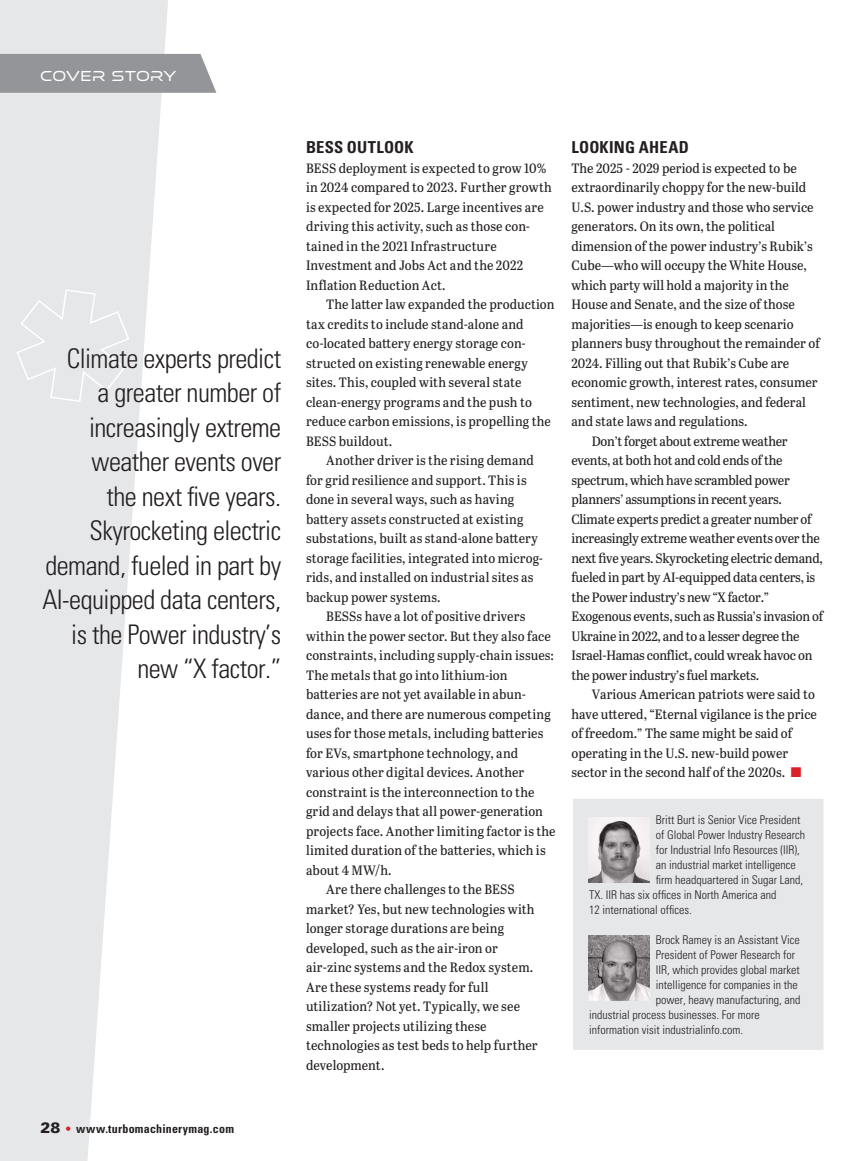
<style>
.page{position:relative;width:864px;height:1161px;background:#fff}
.page>*{position:absolute;margin:0;border:0;box-sizing:border-box;transform-origin:0 0}
.PQ_color_Univers_15pt{font:300 condensed 27px/34.5px "Univers LT Std";letter-spacing:-.02em;color:#231f20;text-align:right}
.A_head{font:700 condensed 16.5px "Univers LT Std";letter-spacing:.015em;color:#231f20}
.SubTitle_10pt_ethnocentric{font:15px "Ethnocentric Lt";letter-spacing:.055em;color:#fff;scale:.9 1}
.Body_Indent{font:13.5px/19.5px "Abril Titling Nar";color:#231f20}
.Body_No_Indent{font:13.5px/19.5px "Abril Titling Nar";color:#231f20}
.Body_Indent-2{font:13.5px/19.5px "Abril Titling Nar";letter-spacing:-.02em;color:#231f20}
.Author_bio{font:300 condensed 12px "Univers LT Std";color:#231f20}
.t1{font:700 condensed 12px "Univers LT Std";letter-spacing:.02em;color:#231f20}
.s1{font-weight:900;font-stretch:normal;font-size:15px}
.s2{color:#da2128}
</style>
<div class="page">
<svg style="left:0;top:0;width:168px;height:1161px;fill:#e6e7e9"></svg>
<div style="left:15px;top:288px;width:115px;height:115px;background:#e6e7e9"></div>
<div style="left:0;top:54px;width:216px;height:39px;background:#939598"></div>
<div style="left:572px;top:798px;width:252px;height:253px;background:#e6e7e9"></div>
<div style="left:572px;top:797px;width:253px;height:254px;border:2px solid #fff"></div>
<img style="left:589px;top:936px;width:60px;height:64px">
<img style="left:589px;top:817px;width:60px;height:65px">
<p class="SubTitle_10pt_ethnocentric" style="left:40px;top:67px;width:153px">COVER STORY</p>
<p class="PQ_color_Univers_15pt" style="left:42px;top:341px;width:240px">Climate experts predict<br>a greater number of increasingly extreme weather events over<br>the next five years.<br>Skyrocketing electric demand, fueled in part by<br>AI-equipped data centers, is the Power industry’s new “X factor.”</p>
<p class="t1" style="left:40px;top:1121px;width:195px"><span class="s1">28</span> <span class="s2">•</span> www.turbomachinerymag.com</p>
<p class="A_head" style="left:306px;top:137px;width:109px">BESS OUTLOOK</p>
<p class="Body_No_Indent" style="left:306px;top:157px;width:247px">BESS deployment is expected to grow 10% in 2024 compared to 2023. Further growth is expected for 2025. Large incentives are driving this activity, such as those con&shy;tained in the 2021 Infrastructure Investment and Jobs Act and the 2022<br>Inflation Reduction Act.</p>
<p class="Body_Indent" style="left:306px;top:294px;width:250px;text-indent:20px">The latter law expanded the production tax credits to include stand-alone and co-located battery energy storage con&shy;structed on existing renewable energy sites. This, coupled with several state clean-energy programs and the push to reduce carbon emissions, is propelling the BESS buildout.</p>
<p class="Body_Indent" style="left:306px;top:450px;width:239px;text-indent:20px">Another driver is the rising demand for grid resilience and support. This is done in several ways, such as having battery assets constructed at existing substations, built as stand-alone battery storage facilities, integrated into microg&shy;rids, and installed on industrial sites as backup power systems.</p>
<p class="Body_Indent" style="left:306px;top:606px;width:251px;text-indent:20px">BESSs have a lot of positive drivers within the power sector. But they also face constraints, including supply-chain issues:<br>The metals that go into lithium-ion batteries are not yet available in abun&shy;dance, and there are numerous competing uses for those metals, including batteries for EVs, smartphone technology, and various other digital devices. Another constraint is the interconnection to the grid and delays that all power-generation projects face. Another limiting factor is the limited duration of the batteries, which is about 4 MW/h.</p>
<p class="Body_Indent" style="left:306px;top:879px;width:233px;text-indent:20px">Are there challenges to the BESS market? Yes, but new technologies with longer storage durations are being developed, such as the air-iron or air-zinc systems and the Redox system.<br>Are these systems ready for full utilization? Not yet. Typically, we see smaller projects utilizing these technologies as test beds to help further development.</p>
<p class="A_head" style="left:572px;top:137px;width:119px">LOOKING AHEAD</p>
<p class="Body_No_Indent" style="left:572px;top:157px;width:250px">The 2025 - 2029 period is expected to be extraordinarily choppy for the new-build U.S. power industry and those who service generators. On its own, the political dimension of the power industry’s Rubik’s Cube—who will occupy the White House, which party will hold a majority in the House and Senate, and the size of those majorities—is enough to keep scenario planners busy throughout the remainder of 2024. Filling out that Rubik’s Cube are economic growth, interest rates, consumer sentiment, new technologies, and federal and state laws and regulations.</p>
<p class="Body_Indent-2" style="left:572px;top:430px;width:253px;text-indent:20px">Don’t forget about extreme weather events, at both hot and cold ends of the spectrum, which have scrambled power planners’ assumptions in recent years.<br>Climate experts predict a greater number of increasingly extreme weather events over the next five years. Skyrocketing electric demand, fueled in part by AI-equipped data centers, is the Power industry’s new “X factor.” Exogenous events, such as Russia’s invasion of Ukraine in 2022, and to a lesser degree the Israel-Hamas conflict, could wreak havoc on the power industry’s fuel markets.</p>
<p class="Body_Indent" style="left:572px;top:684px;width:247px;text-indent:20px">Various American patriots were said to have uttered, “Eternal vigilance is the price of freedom.” The same might be said of operating in the U.S. new-build power sector in the second half of the 2020s.</p>
<p class="Author_bio" style="left:656px;top:812px;width:146px">Britt Burt is Senior Vice President</p>
<p class="Author_bio" style="left:656px;top:827px;width:151px">of Global Power Industry Research</p>
<p class="Author_bio" style="left:656px;top:842px;width:145px">for Industrial Info Resources (IIR),</p>
<p class="Author_bio" style="left:656px;top:857px;width:141px">an industrial market intelligence</p>
<p class="Author_bio" style="left:656px;top:872px;width:149px">firm headquartered in Sugar Land,</p>
<p class="Author_bio" style="left:589px;top:887px;width:189px">TX. IIR has six offices in North America and</p>
<p class="Author_bio" style="left:589px;top:902px;width:104px">12 international offices.</p>
<p class="Author_bio" style="left:656px;top:932px;width:145px">Brock Ramey is an Assistant Vice</p>
<p class="Author_bio" style="left:656px;top:947px;width:141px">President of Power Research for</p>
<p class="Author_bio" style="left:656px;top:962px;width:145px">IIR, which provides global market</p>
<p class="Author_bio" style="left:656px;top:977px;width:143px">intelligence for companies in the</p>
<p class="Author_bio" style="left:656px;top:992px;width:146px">power, heavy manufacturing, and</p>
<p class="Author_bio" style="left:589px;top:1007px;width:172px">industrial process businesses. For more</p>
<p class="Author_bio" style="left:589px;top:1022px;width:155px">information visit industrialinfo.com.</p>
</div>
